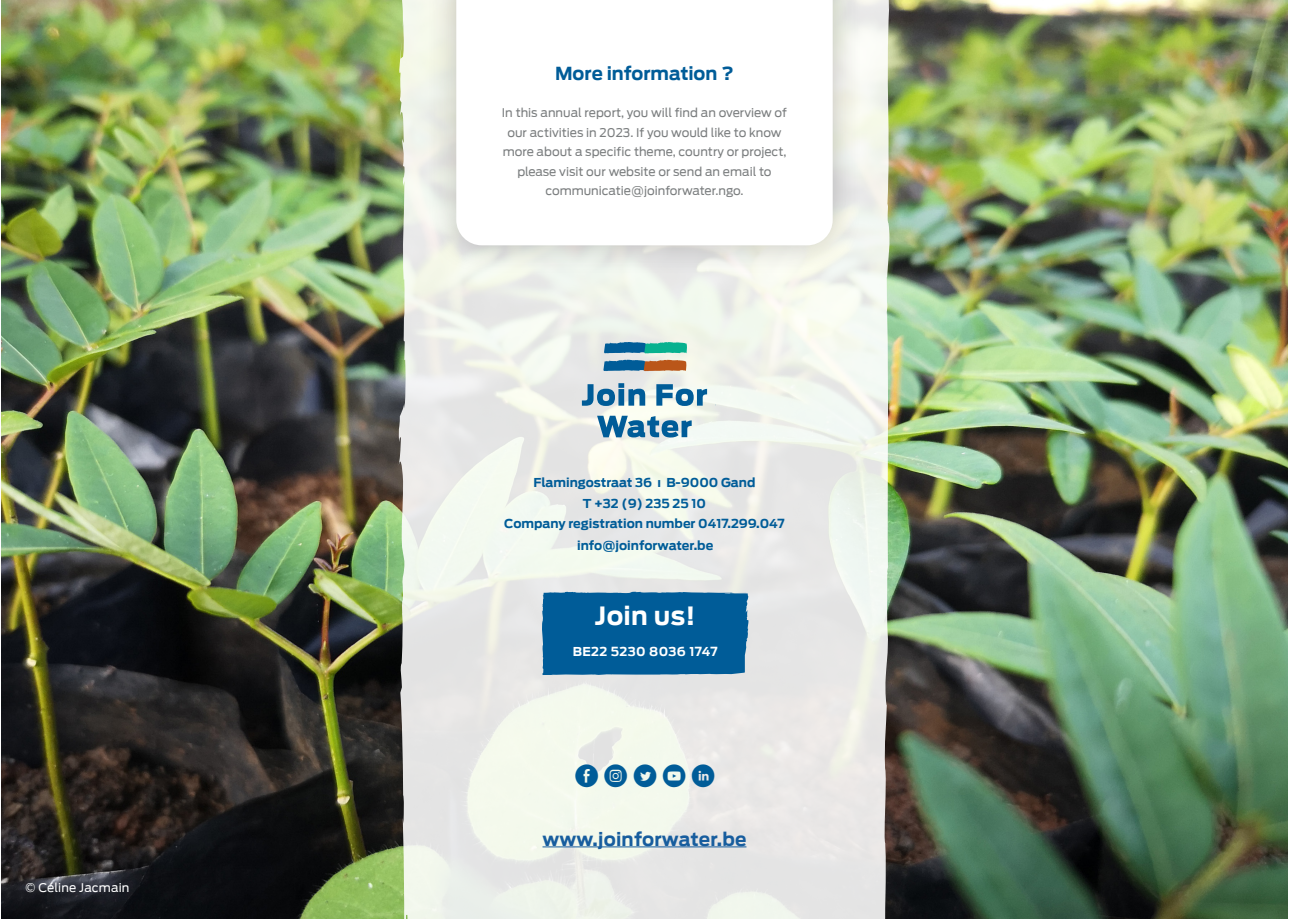
<style>
.page{position:relative;width:1289px;height:919px;background:#fff}
.page>*{position:absolute;margin:0;border:0;box-sizing:border-box;transform-origin:0 0}
.t1{font:700 25.2px "Antenna";letter-spacing:.01em;color:#fff}
.t2{font:22.35px "Social Media Circled";color:#005c98}
.Subtitel_1{font:700 18.3px "Antenna";letter-spacing:.01em;color:#175d9e}
.t3{font:700 18px "Antenna";letter-spacing:-.005em;color:#005c98}
.Bodytekst_blauwe_highlight{font:700 12.3px "Antenna";color:#005c98}
.t4{font:700 12.3px "Antenna";letter-spacing:.03em;color:#fff}
.lopende_teksten{font:12px/19.5px "Antenna";color:#7b7e7f;text-align:center}
.blauwe_hoofdtitel{font:12px "Antenna";letter-spacing:.01em;color:#fff}
</style>
<div class="page">
<img style="left:1px;top:0;width:1286px;height:918px">
<svg style="left:398px;top:0;width:493px;height:918px;fill:#ecebe9"></svg>
<div style="left:425px;top:0;width:438px;height:276px;background:#231f20;opacity:.27"></div>
<svg style="left:456px;top:0;width:376px;height:245px"></svg>
<hr style="left:542px;top:846px;width:204px;height:1px;background:#175d9e">
<svg style="left:597px;top:415px;width:94px;height:22px"></svg>
<svg style="left:582px;top:383px;width:125px;height:23px"></svg>
<svg style="left:603px;top:341px;width:84px;height:30px"></svg>
<div style="left:541px;top:591px;width:208px;height:84px;background:#005c98"></div>
<p class="blauwe_hoofdtitel" style="left:26px;top:880px;width:105px">© Céline Jacmain</p>
<p class="t3" style="left:555px;top:63px;width:180px">More information ?</p>
<p class="lopende_teksten" style="left:502px;top:103px;width:287px">In this annual report, you will find an overview of our activities in 2023. If you would like to know more about a specific theme, country or project, please visit our website or send an email to communicatie@joinforwater.ngo.</p>
<p class="Bodytekst_blauwe_highlight" style="left:533px;top:475px;width:223px">Flamingostraat 36 ı B-9000 Gand</p>
<p class="Bodytekst_blauwe_highlight" style="left:583px;top:495px;width:125px">T +32 (9) 235 25 10</p>
<p class="Bodytekst_blauwe_highlight" style="left:504px;top:515px;width:282px">Company registration number 0417.299.047</p>
<p class="Bodytekst_blauwe_highlight" style="left:577px;top:537px;width:138px">info@joinforwater.be</p>
<p class="t1" style="left:595px;top:600px;width:102px">Join us!</p>
<p class="t4" style="left:573px;top:644px;width:146px">BE22 5230 8036 1747</p>
<p class="t2" style="left:575px;top:764px;width:141px">E Q D M C</p>
<p class="Subtitel_1" style="left:542px;top:827px;width:205px">www.joinforwater.be</p>
</div>
